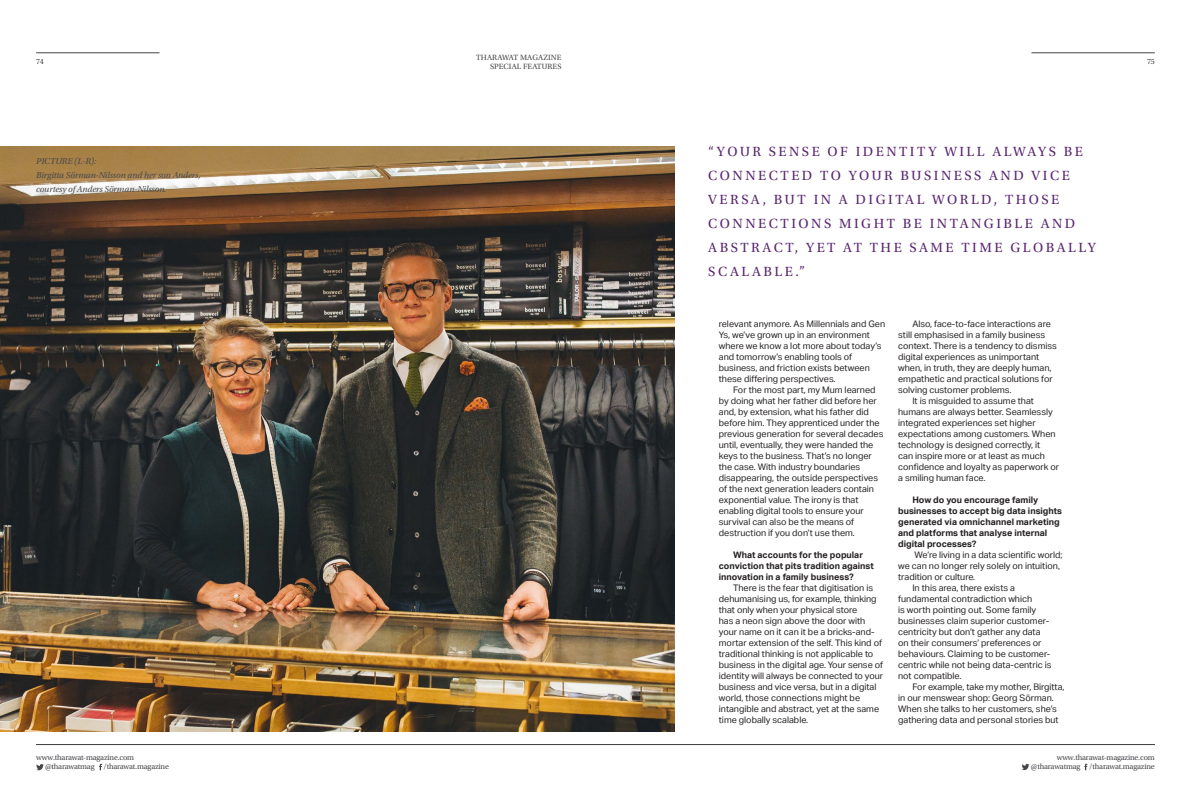
<style>
.page{position:relative;width:1191px;height:794px;background:#fff}
.page>*{position:absolute;margin:0;border:0;box-sizing:border-box;transform-origin:0 0}
.t1{font:14px/24px "Utopia Std";letter-spacing:.18em;color:#5a2571}
.Body_Std{font:9px/11px "Aktiv Grotesk";color:#231f20}
.Body_Std-2{font:700 9px/11px "Aktiv Grotesk";color:#231f20}
.t2{font:italic 9px/14px "Utopia Std";letter-spacing:-.01em;color:#494a4b}
.t3{font:8px/9.6px "Utopia Std";letter-spacing:-.02em;color:#48454a}
.t4{font:8px/9.6px "Utopia Std";letter-spacing:.01em;color:#48454a;text-align:right}
</style>
<div class="page">
<img style="left:0;top:146px;width:674px;height:585px">
<hr style="left:36px;top:52px;width:123px;height:1px;background:#48454a">
<hr style="left:1031px;top:52px;width:123px;height:1px;background:#48454a">
<svg style="left:99px;top:764px;width:3px;height:6px"></svg>
<svg style="left:1084px;top:763px;width:3px;height:7px"></svg>
<svg style="left:36px;top:764px;width:8px;height:6px"></svg>
<svg style="left:1022px;top:764px;width:7px;height:6px"></svg>
<hr style="left:36px;top:744px;width:1118px;height:1px;background:#48454a">
<p class="t4" style="left:476px;top:52px;width:87px">THARAWAT MAGAZINE<br>SPECIAL FEATURES</p>
<p class="t3" style="left:36px;top:56px;width:9px">74</p>
<p class="t3" style="left:1147px;top:56px;width:9px">75</p>
<p class="t2" style="left:36px;top:154px;width:62px">PICTURE (L-R):</p>
<p class="t2" style="left:36px;top:168px;width:166px">Birgitta Sörman-Nilsson and her son Anders, courtesy of Anders Sörman-Nilsson.</p>
<h1 class="t1" style="left:708px;top:140px;width:389px">“YOUR SENSE OF IDENTITY WILL ALWAYS BE<br>CONNECTED TO YOUR BUSINESS AND VICE<br>VERSA, BUT IN A DIGITAL WORLD, THOSE<br>CONNECTIONS MIGHT BE INTANGIBLE AND<br>ABSTRACT, YET AT THE SAME TIME GLOBALLY<br>SCALABLE.”</h1>
<p class="Body_Std" style="left:719px;top:318px;width:168px">relevant anymore. As Millennials and Gen Ys, we’ve grown up in an environment where we know a lot more about today’s and tomorrow’s enabling tools of business, and friction exists between these differing perspectives.</p>
<p class="Body_Std" style="left:719px;top:384px;width:166px;text-indent:14px">For the most part, my Mum learned by doing what her father did before her and, by extension, what his father did before him. They apprenticed under the previous generation for several decades until, eventually, they were handed the keys to the business. That’s no longer the case. With industry boundaries disappearing, the outside perspectives of the next generation leaders contain exponential value. The irony is that enabling digital tools to ensure your survival can also be the means of destruction if you don’t use them.</p>
<p class="Body_Std-2" style="left:719px;top:549px;width:156px;text-indent:14px">What accounts for the popular conviction that pits tradition against innovation in a family business?</p>
<p class="Body_Std" style="left:719px;top:582px;width:166px;text-indent:14px">There is the fear that digitisation is dehumanising us, for example, thinking that only when your physical store<br>has a neon sign above the door with your name on it can it be a bricks-and&shy;mortar extension of the self. This kind of traditional thinking is not applicable to business in the digital age. Your sense of identity will always be connected to your business and vice versa, but in a digital world, those connections might be intangible and abstract, yet at the same time globally scalable.</p>
<p class="Body_Std" style="left:898px;top:318px;width:160px;text-indent:14px">Also, face-to-face interactions are still emphasised in a family business context. There is a tendency to dismiss digital experiences as unimportant when, in truth, they are deeply human, empathetic and practical solutions for solving customer problems.</p>
<p class="Body_Std" style="left:898px;top:395px;width:162px;text-indent:14px">It is misguided to assume that humans are always better. Seamlessly integrated experiences set higher expectations among customers. When technology is designed correctly, it<br>can inspire more or at least as much confidence and loyalty as paperwork or a smiling human face.</p>
<p class="Body_Std-2" style="left:898px;top:494px;width:165px;text-indent:14px">How do you encourage family businesses to accept big data insights generated via omnichannel marketing and platforms that analyse internal digital processes?</p>
<p class="Body_Std" style="left:898px;top:549px;width:166px;text-indent:16px">We’re living in a data scientific world; we can no longer rely solely on intuition, tradition or culture.</p>
<p class="Body_Std" style="left:898px;top:582px;width:155px;text-indent:14px">In this area, there exists a fundamental contradiction which<br>is worth pointing out. Some family businesses claim superior customer&shy;centricity but don’t gather any data on their consumers’ preferences or behaviours. Claiming to be customer&shy;centric while not being data-centric is not compatible.</p>
<p class="Body_Std" style="left:898px;top:681px;width:168px;text-indent:14px">For example, take my mother, Birgitta, in our menswear shop: Georg Sörman.<br>When she talks to her customers, she’s gathering data and personal stories but</p>
<p class="t3" style="left:45px;top:752px;width:125px;text-indent:-9px">www.tharawat-magazine.com @tharawatmag /tharawat.magazine</p>
<p class="t3" style="left:1030px;top:752px;width:125px;text-align:right">www.tharawat-magazine.com @tharawatmag /tharawat.magazine</p>
</div>
